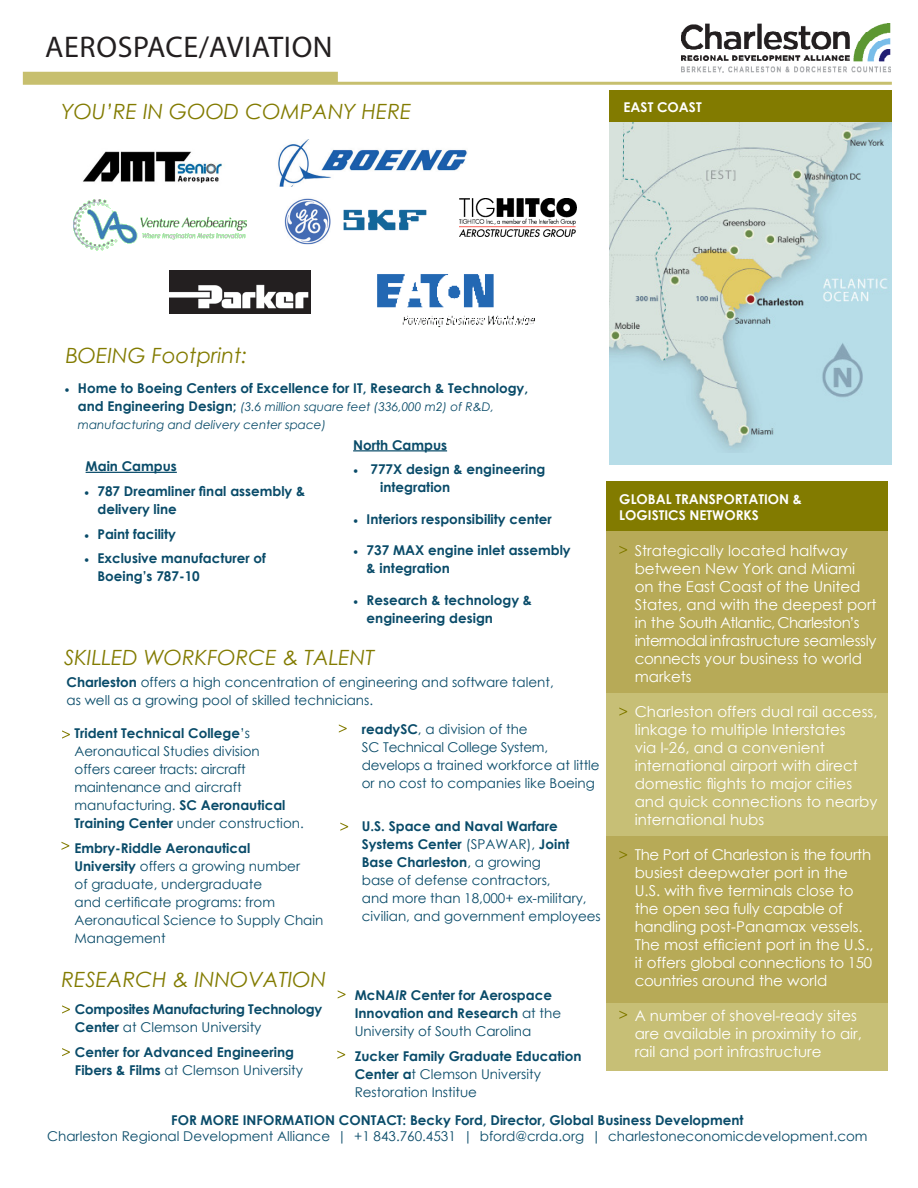
<style>
.page{position:relative;width:918px;height:1188px;background:#fff}
.page>*{position:absolute;margin:0;border:0;box-sizing:border-box;transform-origin:0 0}
.TITLE_40{font:30px "Myriad Pro";letter-spacing:.02em;color:#231f20}
.SUBTITLE_Gold_17_PT{font:italic 21px "Century Gothic";color:#827b00}
.Paragraph_Style_1{font:15px/18px "Century Gothic";color:#fff}
.Paragraph_Style_1-2{font:13.5px/18px "Century Gothic";color:#094b69}
.Paragraph_Style_1-3{font:700 13.5px/18px "Century Gothic";color:#094b69}
.Paragraph_Style_5{font:13.5px/18px "Century Gothic";color:#094b69}
.TEXT_Blue_Center{font:13.5px "Century Gothic";color:#094b69}
.TEXT_Blue_Center-2{font:700 13.5px "Century Gothic";color:#094b69}
.Paragraph_Style_1-4{font:700 13.5px/18px "Century Gothic";letter-spacing:-.02em;color:#094b69}
.Paragraph_Style_4{font:700 13.5px/16.2px "Century Gothic";color:#fff}
.t1{font:italic 12px/18px "Century Gothic";color:#094b69}
.s1{font-family:"Minion Pro";font-weight:400}
.s2{font-weight:700;font-style:normal;font-size:13.5px}
.s3{font-weight:700}
.s4{font-weight:400}
.s5{font-style:italic}
</style>
<div class="page">
<img style="left:278px;top:140px;width:189px;height:47px">
<img style="left:170px;top:270px;width:76px;height:43px">
<svg style="left:246px;top:209px;width:289px;height:119px"></svg>
<img style="left:284px;top:198px;width:47px;height:47px">
<div style="left:67px;top:197px;width:189px;height:56px;background:#fff"></div>
<img style="left:74px;top:200px;width:173px;height:50px">
<svg style="left:62px;top:1005px;width:8px;height:9px"></svg>
<svg style="left:62px;top:1048px;width:8px;height:8px"></svg>
<svg style="left:339px;top:724px;width:8px;height:9px"></svg>
<div style="left:437px;top:189px;width:162px;height:51px;background:#fff"></div>
<img style="left:460px;top:199px;width:116px;height:38px">
<svg style="left:338px;top:990px;width:8px;height:9px"></svg>
<div style="left:610px;top:122px;width:282px;height:342px;background:#b7dde8"></div>
<img style="left:610px;top:122px;width:282px;height:328px">
<div style="left:609px;top:90px;width:283px;height:32px;background:#827b00"></div>
<img style="left:681px;top:24px;width:210px;height:48px">
<svg style="left:23px;top:72px;width:869px;height:13px"></svg>
<svg style="left:62px;top:730px;width:8px;height:9px"></svg>
<svg style="left:61px;top:842px;width:8px;height:8px"></svg>
<img style="left:83px;top:151px;width:139px;height:32px">
<svg style="left:340px;top:823px;width:8px;height:8px"></svg>
<hr style="left:353px;top:450px;width:94px;height:1px;background:#094b69">
<svg style="left:337px;top:1051px;width:8px;height:8px"></svg>
<div style="left:606px;top:511px;width:281px;height:560px;background:#c7bf76"></div>
<div style="left:606px;top:481px;width:281px;height:53px;background:#827b00"></div>
<div style="left:606px;top:532px;width:281px;height:161px;background:#b7aa57"></div>
<div style="left:606px;top:836px;width:281px;height:166px;background:#b7aa57"></div>
<svg style="left:619px;top:707px;width:8px;height:9px"></svg>
<svg style="left:619px;top:546px;width:8px;height:8px"></svg>
<svg style="left:619px;top:851px;width:8px;height:8px"></svg>
<svg style="left:619px;top:1011px;width:8px;height:8px"></svg>
<hr style="left:86px;top:472px;width:91px;height:1px;background:#094b69">
<p class="TITLE_40" style="left:45px;top:29px;width:289px">AEROSPACE/AVIATION</p>
<p class="SUBTITLE_Gold_17_PT" style="left:61px;top:97px;width:351px">YOU’RE IN GOOD COMPANY HERE</p>
<p class="Paragraph_Style_4" style="left:624px;top:98px;width:80px">EAST COAST</p>
<p class="SUBTITLE_Gold_17_PT" style="left:66px;top:341px;width:183px">BOEING Footprint:</p>
<p class="Paragraph_Style_1-3" style="left:64px;top:378px;width:465px"><span class="s1">•</span> Home to Boeing Centers of Excellence for IT, Research &amp; Technology,</p>
<p class="t1" style="left:78px;top:397px;width:418px"><span class="s2">and Engineering Design;</span> (3.6 million square feet (336,000 m2) of R&amp;D, manufacturing and delivery center space)</p>
<p class="Paragraph_Style_1-3" style="left:353px;top:435px;width:95px">North Campus</p>
<p class="Paragraph_Style_1-3" style="left:380px;top:460px;width:167px;text-indent:-27px"><span class="s1">•</span> 777X design &amp; engineering integration</p>
<p class="Paragraph_Style_1-3" style="left:353px;top:509px;width:200px"><span class="s1">•</span> Interiors responsibility center</p>
<p class="Paragraph_Style_1-3" style="left:367px;top:541px;width:206px;text-indent:-14px"><span class="s1">•</span> 737 MAX engine inlet assembly &amp; integration</p>
<p class="Paragraph_Style_1-3" style="left:367px;top:590px;width:167px;text-indent:-14px"><span class="s1">•</span> Research &amp; technology &amp; engineering design</p>
<p class="Paragraph_Style_1-3" style="left:86px;top:457px;width:93px">Main Campus</p>
<p class="Paragraph_Style_1-3" style="left:98px;top:481px;width:209px;text-indent:-14px"><span class="s1">•</span> 787 Dreamliner final assembly &amp; delivery line</p>
<p class="Paragraph_Style_1-3" style="left:84px;top:524px;width:94px"><span class="s1">•</span> Paint facility</p>
<p class="Paragraph_Style_1-3" style="left:98px;top:549px;width:170px;text-indent:-14px"><span class="s1">•</span> Exclusive manufacturer of<br>Boeing’s 787-10</p>
<p class="SUBTITLE_Gold_17_PT" style="left:64px;top:643px;width:312px">SKILLED WORKFORCE &amp; TALENT</p>
<p class="Paragraph_Style_5" style="left:67px;top:673px;width:489px"><span class="s3">Charleston</span> offers a high concentration of engineering and software talent, as well as a growing pool of skilled technicians.</p>
<p class="Paragraph_Style_1-2" style="left:75px;top:724px;width:231px"><span class="s3">Trident Technical College</span>’s<br>Aeronautical Studies division<br>offers career tracts: aircraft maintenance and aircraft manufacturing. <span class="s3">SC Aeronautical<br>Training Center</span> under construction.</p>
<p class="Paragraph_Style_1-2" style="left:75px;top:839px;width:250px"><span class="s3">Embry-Riddle Aeronautical<br>University</span> offers a growing number<br>of graduate, undergraduate<br>and certificate programs: from<br>Aeronautical Science to Supply Chain<br>Management</p>
<p class="SUBTITLE_Gold_17_PT" style="left:61px;top:965px;width:266px">RESEARCH &amp; INNOVATION</p>
<p class="Paragraph_Style_1-4" style="left:75px;top:1000px;width:249px;text-indent:-14px"><span class="s1">•</span> Composites Manufacturing Technology<br>Center <span class="s4">at Clemson University</span></p>
<p class="Paragraph_Style_1-3" style="left:75px;top:1042px;width:230px;text-indent:-14px"><span class="s1">•</span> Center for Advanced Engineering<br>Fibers &amp; Films <span class="s4">at Clemson University</span></p>
<p class="Paragraph_Style_1-2" style="left:362px;top:720px;width:239px"><span class="s3">readySC</span>, a division of the<br>SC Technical College System, develops a trained workforce at little or no cost to companies like Boeing</p>
<p class="Paragraph_Style_1-2" style="left:362px;top:817px;width:241px"><span class="s3">U.S. Space and Naval Warfare<br>Systems Center</span> (SPAWAR), <span class="s3">Joint<br>Base Charleston</span>, a growing<br>base of defense contractors,<br>and more than 18,000+ ex-military, civilian, and government employees</p>
<p class="Paragraph_Style_1-3" style="left:355px;top:985px;width:208px">McN<span class="s5">AIR</span> Center for Aerospace<br>Innovation and Research <span class="s4">at the<br>University of South Carolina</span></p>
<p class="Paragraph_Style_1-2" style="left:355px;top:1047px;width:228px"><span class="s3">Zucker Family Graduate Education<br>Center a</span>t Clemson University<br>Restoration Institue</p>
<p class="Paragraph_Style_4" style="left:619px;top:490px;width:184px">GLOBAL TRANSPORTATION &amp;<br>LOGISTICS NETWORKS</p>
<p class="Paragraph_Style_1" style="left:635px;top:541px;width:244px">Strategically located halfway between New York and Miami on the East Coast of the United<br>States, and with the deepest port in the South Atlantic, Charleston’s intermodal infrastructure seamlessly connects your business to world markets</p>
<p class="Paragraph_Style_1" style="left:635px;top:702px;width:244px">Charleston offers dual rail access, linkage to multiple Interstates<br>via I-26, and a convenient international airport with direct domestic flights to major cities and quick connections to nearby international hubs</p>
<p class="Paragraph_Style_1" style="left:635px;top:845px;width:241px">The Port of Charleston is the fourth busiest deepwater port in the<br>U.S. with five terminals close to the open sea fully capable of handling post-Panamax vessels.<br>The most efficient port in the U.S., it offers global connections to 150 countries around the world</p>
<p class="Paragraph_Style_1" style="left:635px;top:1006px;width:229px">A number of shovel-ready sites are available in proximity to air, rail and port infrastructure</p>
<p class="TEXT_Blue_Center-2" style="left:171px;top:1110px;width:574px">FOR MORE INFORMATION CONTACT: Becky Ford, Director, Global Business Development</p>
<p class="TEXT_Blue_Center" style="left:47px;top:1127px;width:822px">Charleston Regional Development Alliance | +1 843.760.4531 | bford@crda.org | charlestoneconomicdevelopment.com</p>
</div>
